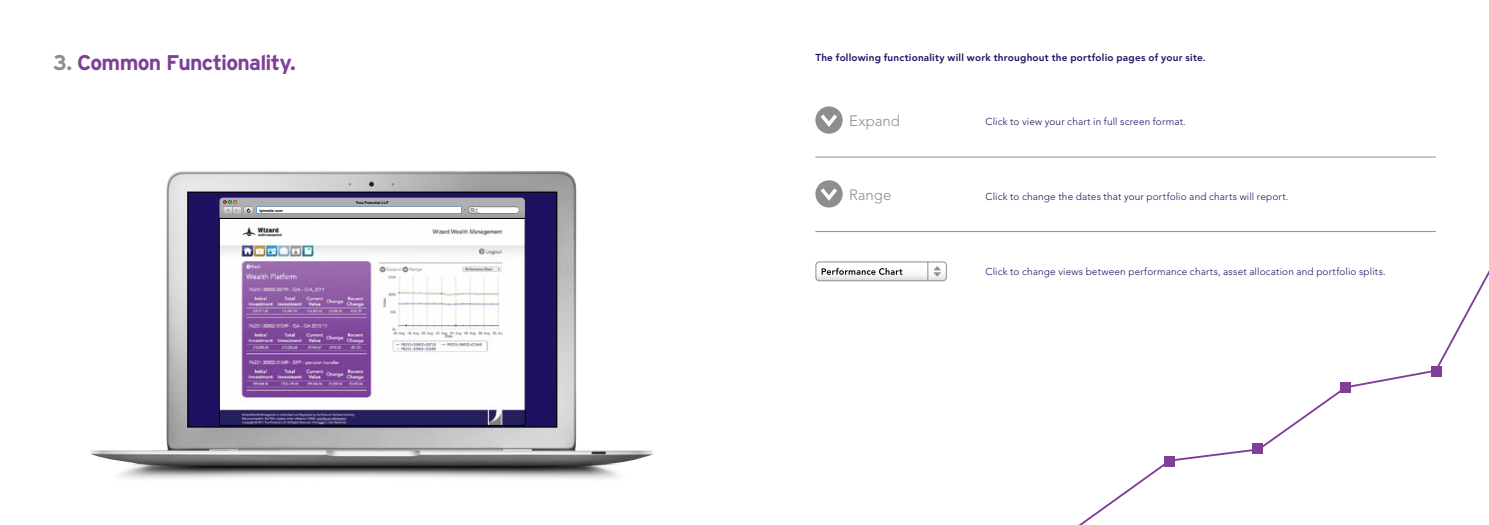
<style>
.page{position:relative;width:1489px;height:525px;background:#fff}
.page>*{position:absolute;margin:0;border:0;box-sizing:border-box;transform-origin:0 0}
.t1{font:700 21.25px "Interstate";letter-spacing:-.035em;color:#7f3f98}
.t2{font:300 15px "Avenir";color:#8e8e8e}
.t3{font:300 10px "Avenir";letter-spacing:.015em;color:#1d1160}
.t4{font:800 10px "Avenir";letter-spacing:.02em;color:#1d1160}
.t5{font:700 3.75px "Arial";letter-spacing:.005em;color:#000}
.s1{color:#8e8e8e}
</style>
<div class="page">
<svg style="left:1080px;top:272px;width:408px;height:252px"></svg>
<img style="left:90px;top:171px;width:563px;height:308px">
<div style="left:188px;top:192px;width:368px;height:235px;background:#1d1160"></div>
<div style="left:187px;top:191px;width:370px;height:236px;border:1px solid #000"></div>
<svg style="left:219px;top:219px;width:306px;height:206px;background:#c9bbd3"></svg>
<hr style="left:219px;top:218px;width:306px;height:1px;background:#000">
<svg style="left:219px;top:197px;width:306px;height:21px;background:#b3b6bc"></svg>
<div style="left:815px;top:106px;width:27px;height:28px;background:#8e8e8e;border-radius:50%"></div>
<svg style="left:817px;top:111px;width:23px;height:19px"></svg>
<div style="left:815px;top:180px;width:27px;height:27px;background:#8e8e8e;border-radius:50%"></div>
<svg style="left:817px;top:184px;width:23px;height:19px"></svg>
<hr style="left:815px;top:157px;width:620px;height:1px;background:#8e8e8e">
<hr style="left:815px;top:231px;width:620px;height:1px;background:#8e8e8e">
<div style="left:815px;top:261px;width:131px;height:20px;border:1px solid #8e8e8e;border-radius:3px"></div>
<svg style="left:815px;top:262px;width:131px;height:19px"></svg>
<div style="left:1339px;top:383px;width:10px;height:10px;background:#7f3f98"></div>
<div style="left:1252px;top:443px;width:10px;height:10px;background:#7f3f98"></div>
<div style="left:1163px;top:456px;width:10px;height:10px;background:#7f3f98"></div>
<div style="left:1430px;top:366px;width:10px;height:10px;background:#7f3f98"></div>
<h1 class="t1" style="left:53px;top:51px;width:244px"><span class="s1">3.</span> Common Functionality.</h1>
<p class="t5" style="left:259px;top:208px;width:25px">tpinside.com</p>
<p class="t5" style="left:356px;top:200px;width:34px">True Potential LLP</p>
<p class="t4" style="left:815px;top:51px;width:392px">The following functionality will work throughout the portfolio pages of your site.</p>
<h2 class="t2" style="left:849px;top:112px;width:53px">Expand</h2>
<h2 class="t2" style="left:849px;top:185px;width:44px">Range</h2>
<p class="t3" style="left:985px;top:116px;width:202px">Click to view your chart in full screen format.</p>
<p class="t3" style="left:985px;top:191px;width:304px">Click to change the dates that your portfolio and charts will report.</p>
<p class="t3" style="left:985px;top:266px;width:401px">Click to change views between performance charts, asset allocation and portfolio splits.</p>
</div>
